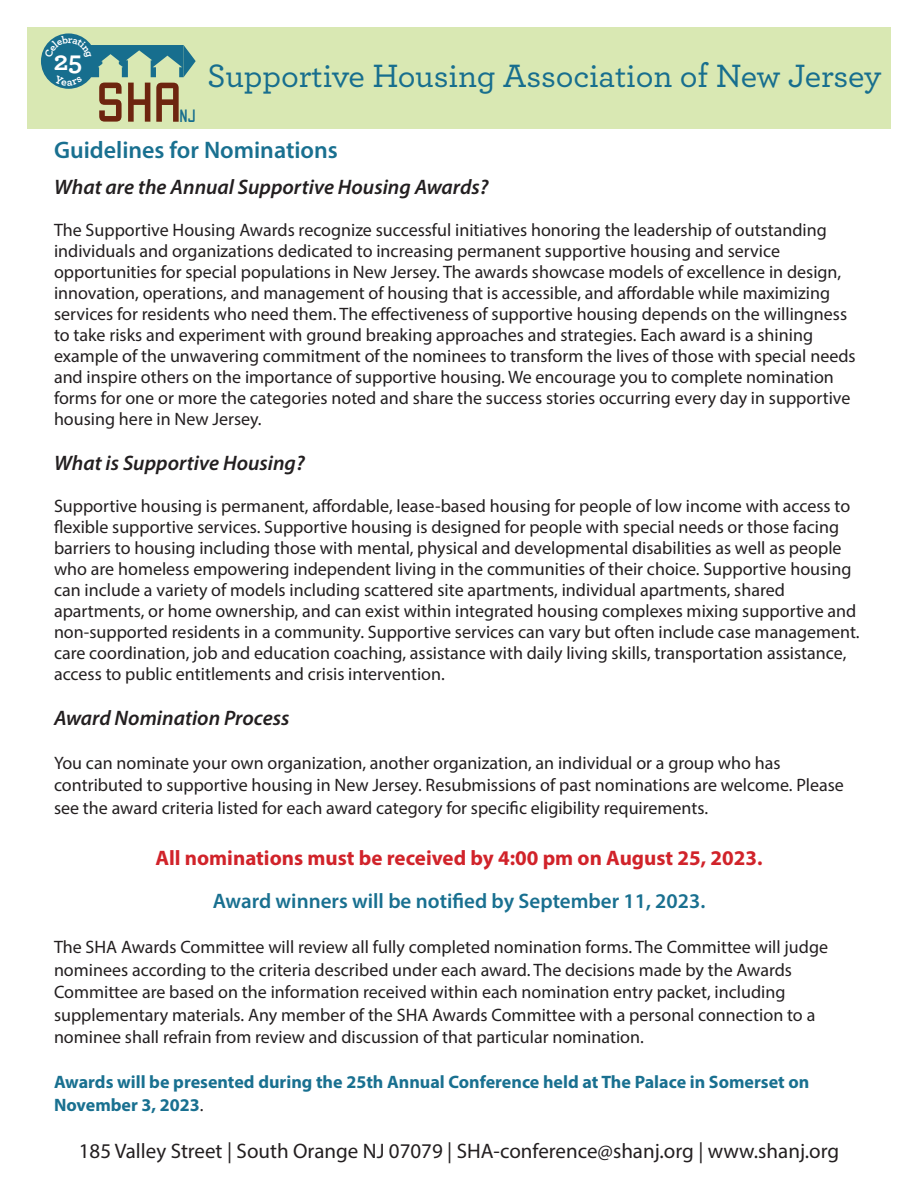
<style>
.page{position:relative;width:918px;height:1188px;background:#fff}
.page>*{position:absolute;margin:0;border:0;box-sizing:border-box;transform-origin:0 0}
.t1{font:57.15px "Babel Stone Modern";color:#6d250f}
.t2{font:500 33.9px "Archer";letter-spacing:-.005em;color:#176e8e}
.t3{font:700 27.6px "Archer";color:#fff}
.t4{font:600 24px "Myriad Pro";color:#197090}
.t5{font:italic 600 21px "Myriad Pro";color:#231f20}
.t6{font:21px "Myriad Pro";color:#231f20}
.t7{font:700 21px "Myriad Pro";color:#d1232a}
.t8{font:600 21px "Myriad Pro";color:#197090}
.t9{font:18.3px "Babel Stone Modern";color:#176e8e;scale:.89 1}
.t10{font:18px/21px "Myriad Pro";color:#231f20}
.t11{font:700 18px/22.5px "Myriad Pro";color:#197090}
.s1{font-weight:400;color:#231f20}
</style>
<div class="page">
<div style="left:27px;top:27px;width:864px;height:102px;background:#d9e8b3"></div>
<svg style="left:41px;top:33px;width:55px;height:56px"></svg>
<svg style="left:45px;top:35px;width:151px;height:51px"></svg>
<h3 class="t3" style="left:54px;top:39px;width:30px">25</h3>
<h1 class="t1" style="left:94px;top:69px;width:92px">SHA</h1>
<p class="t9" style="left:179px;top:105px;width:21px">NJ</p>
<h2 class="t2" style="left:207px;top:52px;width:676px">Supportive Housing Association of New Jersey</h2>
<p class="t4" style="left:54px;top:135px;width:285px">Guidelines for Nominations</p>
<p class="t5" style="left:54px;top:174px;width:436px">What are the Annual Supportive Housing Awards?</p>
<p class="t10" style="left:54px;top:220px;width:803px">The Supportive Housing Awards recognize successful initiatives honoring the leadership of outstanding individuals and organizations dedicated to increasing permanent supportive housing and service opportunities for special populations in New Jersey. The awards showcase models of excellence in design, innovation, operations, and management of housing that is accessible, and affordable while maximizing services for residents who need them. The effectiveness of supportive housing depends on the willingness to take risks and experiment with ground breaking approaches and strategies. Each award is a shining example of the unwavering commitment of the nominees to transform the lives of those with special needs and inspire others on the importance of supportive housing. We encourage you to complete nomination forms for one or more the categories noted and share the success stories occurring every day in supportive housing here in New Jersey.</p>
<p class="t5" style="left:54px;top:450px;width:252px">What is Supportive Housing?</p>
<p class="t10" style="left:54px;top:496px;width:807px">Supportive housing is permanent, affordable, lease-based housing for people of low income with access to flexible supportive services. Supportive housing is designed for people with special needs or those facing barriers to housing including those with mental, physical and developmental disabilities as well as people who are homeless empowering independent living in the communities of their choice. Supportive housing can include a variety of models including scattered site apartments, individual apartments, shared apartments, or home ownership, and can exist within integrated housing complexes mixing supportive and non-supported residents in a community. Supportive services can vary but often include case management. care coordination, job and education coaching, assistance with daily living skills, transportation assistance, access to public entitlements and crisis intervention.</p>
<p class="t5" style="left:54px;top:705px;width:237px">Award Nomination Process</p>
<p class="t10" style="left:54px;top:751px;width:791px;line-height:22.5px">You can nominate your own organization, another organization, an individual or a group who has contributed to supportive housing in New Jersey. Resubmissions of past nominations are welcome. Please see the award criteria listed for each award category for specific eligibility requirements.</p>
<p class="t7" style="left:155px;top:844px;width:609px">All nominations must be received by 4:00 pm on August 25, 2023.</p>
<p class="t8" style="left:213px;top:888px;width:494px">Award winners will be notified by September 11, 2023.</p>
<p class="t10" style="left:54px;top:936px;width:776px;line-height:22.5px">The SHA Awards Committee will review all fully completed nomination forms. The Committee will judge nominees according to the criteria described under each award. The decisions made by the Awards Committee are based on the information received within each nomination entry packet, including supplementary materials. Any member of the SHA Awards Committee with a personal connection to a nominee shall refrain from review and discussion of that particular nomination.</p>
<p class="t11" style="left:54px;top:1070px;width:757px">Awards will be presented during the 25th Annual Conference held at The Palace in Somerset on<br>November 3, 2023<span class="s1">.</span></p>
<p class="t6" style="left:79px;top:1138px;width:762px">185 Valley Street | South Orange NJ 07079 | SHA‐conference@shanj.org | www.shanj.org</p>
</div>
